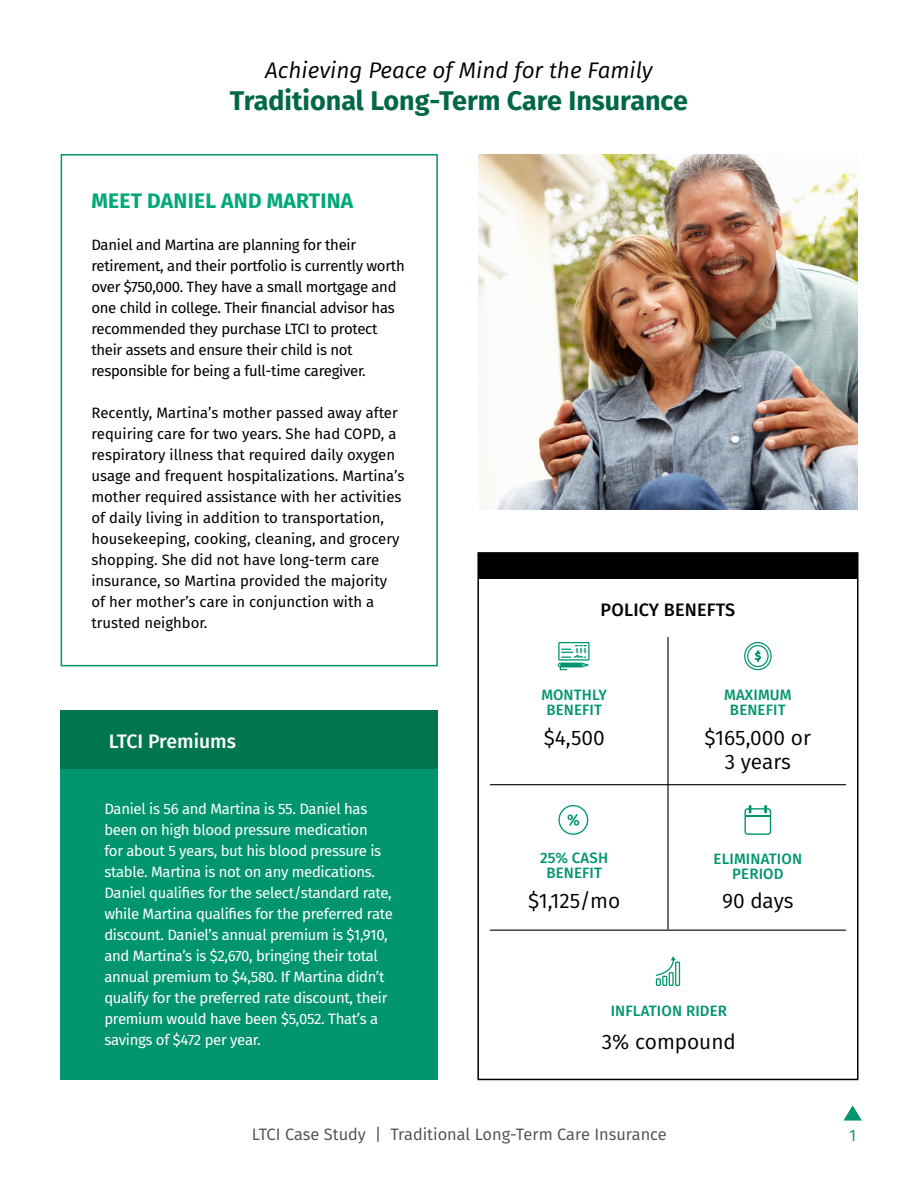
<style>
.page{position:relative;width:918px;height:1188px;background:#fff}
.page>*{position:absolute;margin:0;border:0;box-sizing:border-box;transform-origin:0 0}
.t1{font:700 27px "Fira Sans";color:#006749}
.t2{font:italic 22.5px "Fira Sans";color:#000}
.t3{font:21px/24px "Fira Sans";color:#000;text-align:center}
.t4{font:700 21px "Fira Sans";letter-spacing:.01em;color:#00a976}
.t5{font:500 19.5px "Fira Sans";color:#fff}
.t6{font:500 18px "Fira Sans";letter-spacing:.01em;color:#000}
.t7{font:16.5px "Fira Sans";color:#524b48}
.t8{font:16.5px "Fira Sans";color:#00956e}
.t9{font:15px/21px "Fira Sans";letter-spacing:-.02em;color:#fff}
.t10{font:15px/21px "Fira Sans";color:#000}
.t11{font:15px/21px "Fira Sans";letter-spacing:-.02em;color:#000}
.t12{font:500 15px/15px "Fira Sans";letter-spacing:.01em;color:#00956e;text-align:center}
</style>
<div class="page">
<div style="left:61px;top:154px;width:377px;height:512px;border:2px solid #00956e"></div>
<img style="left:478px;top:155px;width:380px;height:355px">
<div style="left:477px;top:552px;width:381px;height:528px;border:2px solid #000"></div>
<div style="left:478px;top:553px;width:380px;height:26px;background:#000"></div>
<div style="left:61px;top:711px;width:377px;height:369px;background:#00956e"></div>
<div style="left:61px;top:711px;width:377px;height:58px;background:#00764e"></div>
<hr style="left:490px;top:784px;width:356px;height:1px;background:#000">
<hr style="left:490px;top:930px;width:356px;height:1px;background:#000">
<hr style="left:667px;top:637px;width:2px;height:292px;background:#000">
<svg style="left:745px;top:805px;width:26px;height:30px"></svg>
<svg style="left:558px;top:642px;width:32px;height:28px"></svg>
<svg style="left:656px;top:956px;width:24px;height:30px"></svg>
<svg style="left:744px;top:642px;width:28px;height:28px"></svg>
<svg style="left:558px;top:805px;width:30px;height:30px"></svg>
<svg style="left:843px;top:1105px;width:19px;height:16px"></svg>
<h2 class="t2" style="left:265px;top:53px;width:389px">Achieving Peace of Mind for the Family</h2>
<h1 class="t1" style="left:230px;top:78px;width:460px">Traditional Long-Term Care Insurance</h1>
<h3 class="t4" style="left:92px;top:183px;width:263px">MEET DANIEL AND MARTINA</h3>
<p class="t11" style="left:91px;top:234px;width:315px">Daniel and Martina are planning for their retirement, and their portfolio is currently worth over $750,000. They have a small mortgage and one child in college. Their financial advisor has recommended they purchase LTCI to protect their assets and ensure their child is not responsible for being a full-time caregiver.</p>
<p class="t10" style="left:91px;top:402px;width:315px">Recently, Martina’s mother passed away after requiring care for two years. She had COPD, a respiratory illness that required daily oxygen usage and frequent hospitalizations. Martina’s mother required assistance with her activities of daily living in addition to transportation, housekeeping, cooking, cleaning, and grocery shopping. She did not have long-term care insurance, so Martina provided the majority of her mother’s care in conjunction with a trusted neighbor.</p>
<h3 class="t5" style="left:109px;top:726px;width:129px">LTCI Premiums</h3>
<p class="t9" style="left:104px;top:797px;width:290px">Daniel is 56 and Martina is 55. Daniel has been on high blood pressure medication<br>for about 5 years, but his blood pressure is stable. Martina is not on any medications.<br>Daniel qualifies for the select/standard rate, while Martina qualifies for the preferred rate discount. Daniel’s annual premium is $1,910, and Martina’s is $2,670, bringing their total annual premium to $4,580. If Martina didn’t qualify for the preferred rate discount, their premium would have been $5,052. That’s a savings of $472 per year.</p>
<p class="t6" style="left:601px;top:595px;width:136px">POLICY BENEFTS</p>
<p class="t12" style="left:541px;top:687px;width:67px">MONTHLY<br>BENEFIT</p>
<h3 class="t3" style="left:544px;top:725px;width:63px">$4,500</h3>
<p class="t12" style="left:540px;top:849px;width:69px">25% CASH<br>BENEFIT</p>
<h3 class="t3" style="left:528px;top:889px;width:93px">$1,125/mo</h3>
<p class="t12" style="left:724px;top:687px;width:69px">MAXIMUM<br>BENEFIT</p>
<h3 class="t3" style="left:705px;top:725px;width:108px">$165,000 or<br>3 years</h3>
<p class="t12" style="left:714px;top:851px;width:90px">ELIMINATION<br>PERIOD</p>
<h3 class="t3" style="left:722px;top:889px;width:73px">90 days</h3>
<p class="t12" style="left:611px;top:1003px;width:118px">INFLATION RIDER</p>
<h3 class="t3" style="left:602px;top:1029px;width:135px">3% compound</h3>
<p class="t7" style="left:252px;top:1122px;width:416px">LTCI Case Study | Traditional Long-Term Care Insurance</p>
<p class="t8" style="left:849px;top:1123px;width:9px">1</p>
</div>
